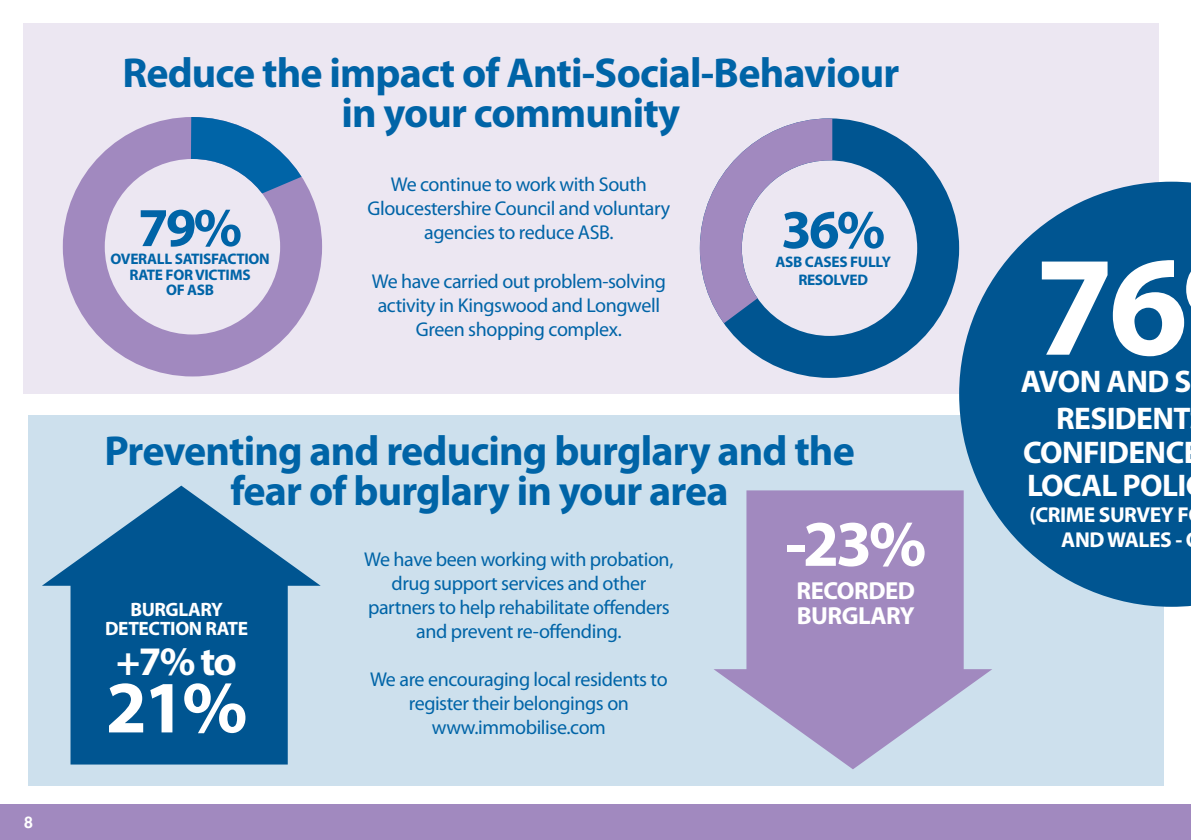
<style>
.page{position:relative;width:1191px;height:840px;background:#fff}
.page>*{position:absolute;margin:0;border:0;box-sizing:border-box;transform-origin:0 0}
.t1{font:700 143.2px "Myriad Pro";color:#fff}
.t2{font:700 74.2px "Myriad Pro";color:#fff}
.t3{font:700 65.4px "Myriad Pro";color:#fff}
.t4{font:700 55px "Myriad Pro";color:#0064a7}
.t5{font:700 42px/40.2px "Myriad Pro";letter-spacing:-.02em;color:#0064a7;text-align:center}
.t6{font:700 40.6px "Myriad Pro";color:#fff}
.t7{font:700 31.4px/33.4px "Myriad Pro";letter-spacing:-.02em;color:#fff}
.t8{font:700 24.8px/24.8px "Myriad Pro";letter-spacing:-.02em;color:#fff}
.t9{font:700 21.6px/25.4px "Myriad Pro";letter-spacing:-.02em;color:#fff}
.t10{font:20px/24px "Myriad Pro";letter-spacing:-.02em;color:#0064a7;text-align:center}
.t11{font:700 19.4px/19.4px "Myriad Pro";letter-spacing:-.02em;color:#fff;text-align:center}
.t12{font:700 16px "Helvetica";color:#fff}
.t13{font:700 15.4px/15.4px "Myriad Pro";letter-spacing:-.02em;color:#0064a7;text-align:center}
</style>
<div class="page">
<div style="left:0;top:804px;width:1191px;height:35px;background:#a189bf"></div>
<div style="left:24px;top:24px;width:1134px;height:370px;background:#ece7f2"></div>
<div style="left:28px;top:415px;width:1135px;height:370px;background:#cde0ed"></div>
<svg style="left:959px;top:181px;width:232px;height:425px;fill:#005591"></svg>
<svg style="left:42px;top:485px;width:279px;height:279px;fill:#005591"></svg>
<svg style="left:714px;top:490px;width:278px;height:278px;fill:#a189bf"></svg>
<svg style="left:63px;top:117px;width:259px;height:259px"></svg>
<svg style="left:191px;top:117px;width:131px;height:85px"></svg>
<svg style="left:739px;top:118px;width:220px;height:259px"></svg>
<svg style="left:700px;top:118px;width:132px;height:223px"></svg>
<p class="t12" style="left:24px;top:808px;width:10px">8</p>
<h3 class="t5" style="left:122px;top:53px;width:778px">Reduce the impact of Anti-Social-Behaviour in your community</h3>
<h3 class="t4" style="left:138px;top:196px;width:106px">79%</h3>
<p class="t13" style="left:129px;top:267px;width:123px">RATE FOR VICTIMS<br>OF ASB</p>
<p class="t13" style="left:110px;top:252px;width:161px">OVERALL SATISFACTION</p>
<p class="t10" style="left:367px;top:173px;width:304px">We continue to work with South<br>Gloucestershire Council and voluntary agencies to reduce ASB.</p>
<p class="t10" style="left:372px;top:269px;width:295px">We have carried out problem-solving activity in Kingswood and Longwell<br>Green shopping complex.</p>
<h3 class="t4" style="left:781px;top:199px;width:106px">36%</h3>
<p class="t13" style="left:798px;top:272px;width:71px">RESOLVED</p>
<p class="t13" style="left:775px;top:254px;width:117px">ASB CASES FULLY</p>
<h3 class="t5" style="left:104px;top:431px;width:752px">Preventing and reducing burglary and the fear of burglary in your area</h3>
<p class="t11" style="left:105px;top:599px;width:144px">BURGLARY<br>DETECTION RATE</p>
<h3 class="t6" style="left:116px;top:638px;width:122px">+7% to</h3>
<h2 class="t2" style="left:106px;top:665px;width:143px">21%</h2>
<p class="t10" style="left:364px;top:547px;width:311px">We have been working with probation, drug support services and other partners to help rehabilitate offenders and prevent re-offending.</p>
<p class="t10" style="left:370px;top:667px;width:299px">We are encouraging local residents to register their belongings on www.immobilise.com</p>
<h3 class="t3" style="left:785px;top:507px;width:143px">-23%</h3>
<p class="t8" style="left:796px;top:578px;width:120px">RECORDED<br>BURGLARY</p>
<h1 class="t1" style="left:1034px;top:226px;width:155px">76</h1>
<h3 class="t7" style="left:1020px;top:365px;width:172px">AVON AND S</h3>
<h3 class="t7" style="left:1023px;top:402px;width:169px;text-indent:33px">RESIDENT<br>CONFIDENC<br>LOCAL POLI</h3>
<p class="t9" style="left:1061px;top:501px;width:129px;text-indent:-32px">(CRIME SURVEY F<br>AND WALES -</p>
</div>
